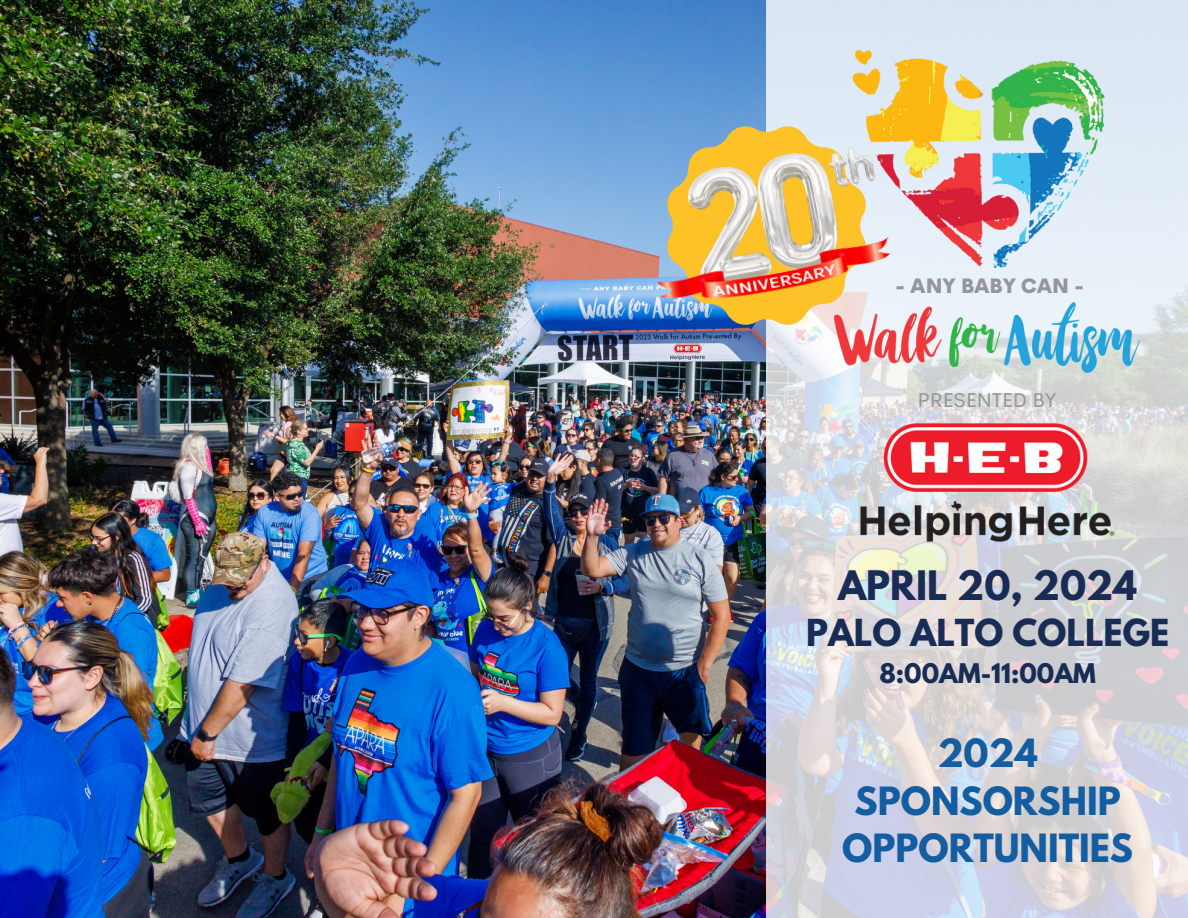
<style>
.page{position:relative;width:1188px;height:918px;background:#fff}
.page>*{position:absolute;margin:0;border:0;box-sizing:border-box;transform-origin:0 0}
.t1{font:700 36px "League Spartan";color:#182c55}
.t2{font:700 34.5px/47.2px "League Spartan";color:#145da0;text-align:center}
.t3{font:700 33px "League Spartan";color:#182c55}
.t4{font:700 24px "League Spartan";color:#182c55}
.t5{font:800 20.1px "Cerebri Sans";color:#95969a}
.t6{font:20.1px "Cerebri Sans";color:#95969a}
</style>
<div class="page">
<img style="left:0;top:0;width:767px;height:918px">
<svg style="left:767px;top:0;width:421px;height:918px;background:#d9dbe1"></svg>
<svg style="left:667px;top:126px;width:168px;height:198px;background:#a6aea0"></svg>
<img style="left:638px;top:135px;width:257px;height:181px">
<img style="left:835px;top:50px;width:305px;height:225px">
<img style="left:835px;top:298px;width:305px;height:74px">
<img style="left:857px;top:419px;width:261px;height:126px">
<p class="t5" style="left:895px;top:273px;width:190px">- ANY BABY CAN -</p>
<p class="t6" style="left:918px;top:387px;width:141px">PRESENTED BY</p>
<p class="t1" style="left:838px;top:567px;width:301px">APRIL 20, 2024</p>
<p class="t3" style="left:806px;top:616px;width:365px">PALO ALTO COLLEGE</p>
<p class="t4" style="left:879px;top:661px;width:218px">8:00AM-11:00AM</p>
<p class="t2" style="left:842px;top:734px;width:292px">2024<br>SPONSORSHIP<br>OPPORTUNITIES</p>
</div>
